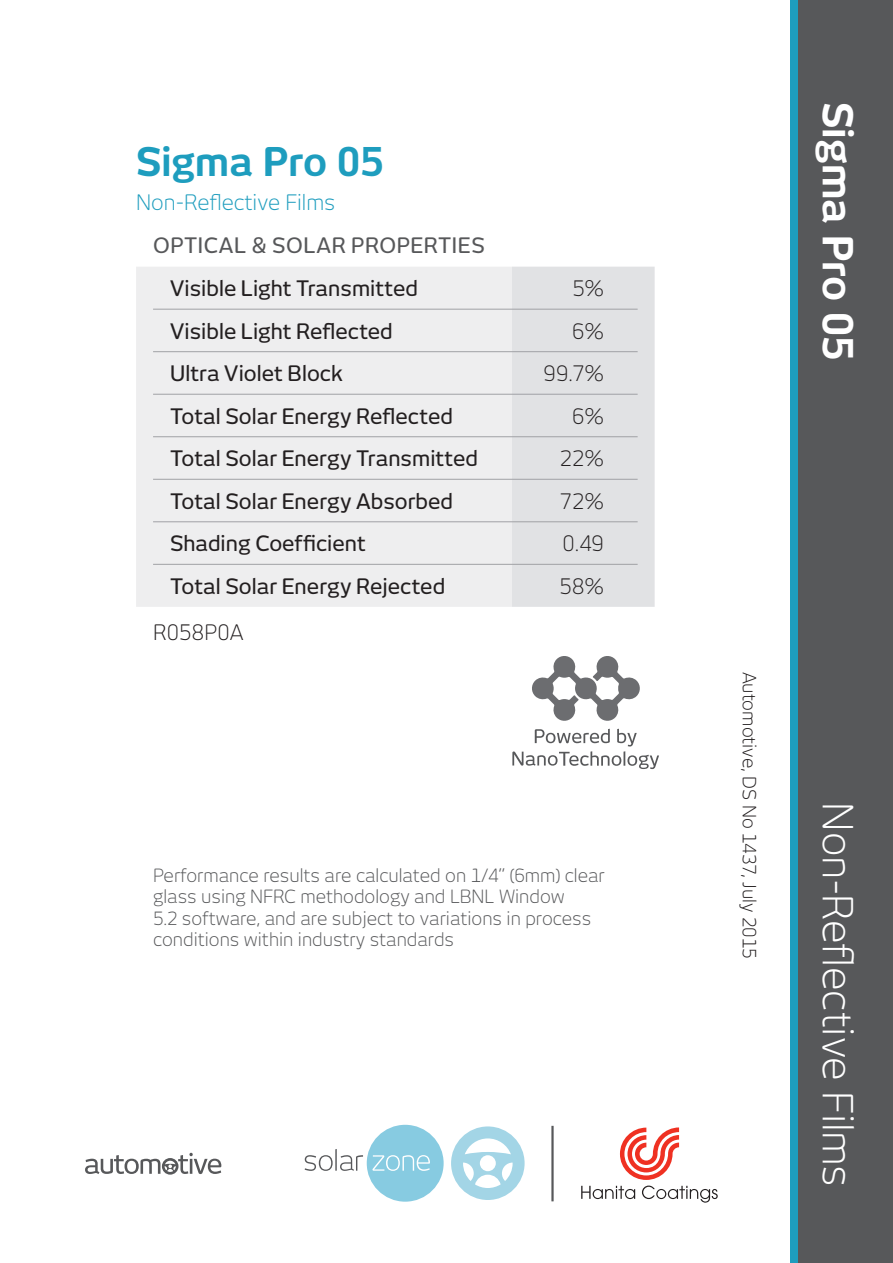
<style>
.page{position:relative;width:893px;height:1263px;background:#fff}
.page>*{position:absolute;margin:0;border:0;box-sizing:border-box;transform-origin:0 0}
.t1{font:300 40.8px "New June";letter-spacing:-.005em;color:#fff}
.t2{font:700 40.8px "New June";color:#fff}
.t3{font:700 39px "New June";color:#1e9dbe}
.t4{font:500 21px "New June";color:#231f20}
.t5{font:300 21px "New June";letter-spacing:.02em;color:#231f20}
.t6{font:500 21px "New June";letter-spacing:.025em;color:#57585a}
.t7{font:300 21px "New June";color:#1e9dbe}
.t8{font:300 18px/21.6px "New June";color:#57585a}
.t9{font:300 18px "New June";color:#231f20}
</style>
<div class="page">
<div style="left:790px;top:0;width:103px;height:1263px;background:#57585a"></div>
<div style="left:367px;top:1125px;width:77px;height:77px;background:#87cbe1;border-radius:50%"></div>
<svg style="left:305px;top:1155px;width:28px;height:16px"></svg>
<hr style="left:335px;top:1149px;width:2px;height:22px;background:#57585a">
<svg style="left:340px;top:1155px;width:23px;height:16px"></svg>
<svg style="left:372px;top:1155px;width:58px;height:16px"></svg>
<div style="left:551px;top:1126px;width:3px;height:75px;border:1px solid #57585a"></div>
<svg style="left:581px;top:1127px;width:137px;height:75px"></svg>
<svg style="left:451px;top:1126px;width:74px;height:74px"></svg>
<div style="left:136px;top:267px;width:376px;height:340px;background:#eeeeef"></div>
<div style="left:512px;top:267px;width:143px;height:340px;background:#e1e2e4"></div>
<hr style="left:153px;top:309px;width:359px;height:1px;background:#a0a1a5">
<hr style="left:512px;top:309px;width:126px;height:1px;background:#a0a1a5">
<hr style="left:153px;top:351px;width:359px;height:1px;background:#a0a1a5">
<hr style="left:512px;top:351px;width:126px;height:1px;background:#a0a1a5">
<hr style="left:153px;top:394px;width:359px;height:1px;background:#a0a1a5">
<hr style="left:512px;top:394px;width:126px;height:1px;background:#a0a1a5">
<hr style="left:153px;top:436px;width:359px;height:1px;background:#a0a1a5">
<hr style="left:512px;top:436px;width:126px;height:1px;background:#a0a1a5">
<hr style="left:153px;top:479px;width:359px;height:1px;background:#a0a1a5">
<hr style="left:512px;top:479px;width:126px;height:1px;background:#a0a1a5">
<hr style="left:153px;top:521px;width:359px;height:1px;background:#a0a1a5">
<hr style="left:512px;top:521px;width:126px;height:1px;background:#a0a1a5">
<hr style="left:153px;top:564px;width:359px;height:1px;background:#a0a1a5">
<hr style="left:512px;top:564px;width:126px;height:1px;background:#a0a1a5">
<div style="left:790px;top:0;width:8px;height:1263px;background:#1e9dbe"></div>
<svg style="left:85px;top:1153px;width:136px;height:21px"></svg>
<svg style="left:532px;top:656px;width:108px;height:65px"></svg>
<svg style="left:512px;top:729px;width:147px;height:40px"></svg>
<p class="t3" style="left:136px;top:139px;width:249px">Sigma Pro 05</p>
<p class="t7" style="left:136px;top:190px;width:201px">Non-Reflective Films</p>
<p class="t6" style="left:153px;top:233px;width:333px">OPTICAL &amp; SOLAR PROPERTIES</p>
<p class="t4" style="left:170px;top:276px;width:249px">Visible Light Transmitted</p>
<p class="t5" style="left:572px;top:276px;width:33px">5%</p>
<p class="t4" style="left:170px;top:319px;width:224px">Visible Light Reflected</p>
<p class="t5" style="left:572px;top:319px;width:33px">6%</p>
<p class="t4" style="left:170px;top:361px;width:174px">Ultra Violet Block</p>
<p class="t5" style="left:544px;top:361px;width:61px">99.7%</p>
<p class="t4" style="left:170px;top:404px;width:284px">Total Solar Energy Reflected</p>
<p class="t5" style="left:572px;top:404px;width:33px">6%</p>
<p class="t4" style="left:170px;top:446px;width:309px">Total Solar Energy Transmitted</p>
<p class="t5" style="left:560px;top:446px;width:45px">22%</p>
<p class="t4" style="left:170px;top:489px;width:285px">Total Solar Energy Absorbed</p>
<p class="t5" style="left:560px;top:489px;width:46px">72%</p>
<p class="t4" style="left:170px;top:531px;width:197px">Shading Coefficient</p>
<p class="t5" style="left:562px;top:531px;width:43px">0.49</p>
<p class="t4" style="left:170px;top:574px;width:277px">Total Solar Energy Rejected</p>
<p class="t5" style="left:559px;top:574px;width:46px">58%</p>
<p class="t5" style="left:153px;top:620px;width:92px">R058P0A</p>
<p class="t8" style="left:153px;top:864px;width:453px">Performance results are calculated on 1/4” (6mm) clear glass using NFRC methodology and LBNL Window<br>5.2 software, and are subject to variations in process conditions within industry standards</p>
<p class="t2" style="left:862px;top:102px;width:260px;rotate:90deg">Sigma Pro 05</p>
<p class="t9" style="left:760px;top:672px;width:288px;rotate:90deg">Automotive, DS No 1437, July 2015</p>
<p class="t1" style="left:862px;top:802px;width:386px;rotate:90deg">Non-Reflective Films</p>
</div>
